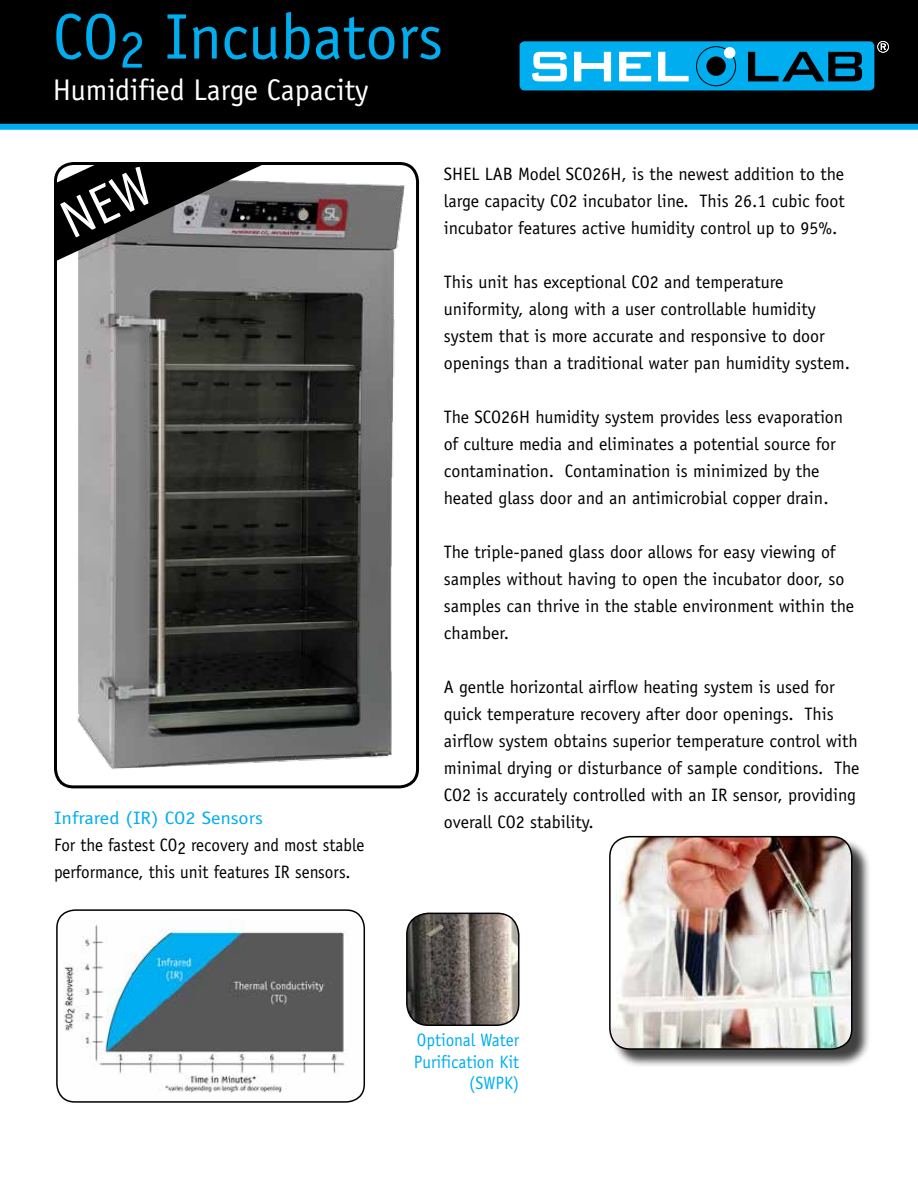
<style>
.page{position:relative;width:918px;height:1188px;background:#fff}
.page>*{position:absolute;margin:0;border:0;box-sizing:border-box;transform-origin:0 0}
.t1{font:64.5px "Officina Sans";color:#00aeef}
.t2{font:30px "Officina Sans";color:#fff}
.t3{font:18px/27px "Officina Sans";color:#000}
.t4{font:18px/27px "Officina Sans";color:#000;scale:.96 1}
.t5{font:18px/21.6px "Officina Sans";color:#00aeef;text-align:right;scale:.96 1}
.t6{font:18px "Officina Sans";color:#00aeef;scale:1.13 1}
</style>
<div class="page">
<img style="left:77px;top:166px;width:341px;height:615px">
<div style="left:54px;top:162px;width:365px;height:626px;border:3px solid #000;border-radius:18px"></div>
<svg style="left:54px;top:162px;width:216px;height:105px;background:#605f60"></svg>
<div style="left:0;top:0;width:918px;height:130px;background:#000"></div>
<img style="left:57px;top:919px;width:303px;height:183px">
<div style="left:56px;top:909px;width:309px;height:194px;border:2px solid #000;border-radius:18px"></div>
<div style="left:611px;top:838px;width:260px;height:230px;background:#000;opacity:.75"></div>
<img style="left:610px;top:837px;width:242px;height:212px">
<div style="left:609px;top:836px;width:244px;height:214px;border:2px solid #000;border-radius:20px"></div>
<div style="left:520px;top:41px;width:354px;height:49px;background:#00aeef;border-radius:5px"></div>
<svg style="left:748px;top:52px;width:114px;height:29px"></svg>
<svg style="left:532px;top:52px;width:157px;height:29px"></svg>
<div style="left:696px;top:46px;width:40px;height:40px;border:1px solid #000;border-radius:50%"></div>
<div style="left:706px;top:56px;width:20px;height:20px;background:#000;border-radius:50%"></div>
<div style="left:724px;top:47px;width:11px;height:12px;background:#fff;border-radius:50%"></div>
<svg style="left:877px;top:41px;width:12px;height:12px"></svg>
<img style="left:407px;top:913px;width:112px;height:112px">
<div style="left:406px;top:913px;width:113px;height:113px;border:2px solid #000;border-radius:22px"></div>
<svg style="left:60px;top:166px;width:95px;height:71px;background:#121212"></svg>
<h1 class="t1" style="left:53px;top:-1px;width:392px">CO<sub>2</sub> Incubators</h1>
<h2 class="t2" style="left:53px;top:72px;width:317px">Humidified Large Capacity</h2>
<p class="t6" style="left:54px;top:807px;width:187px">Infrared (IR) CO2 Sensors</p>
<p class="t4" style="left:54px;top:831px;width:325px">For the fastest CO2 recovery and most stable performance, this unit features IR sensors.</p>
<p class="t3" style="left:444px;top:160px;width:403px;text-align:justify">SHEL LAB Model SCO26H, is the newest addition to the large capacity CO2 incubator line. This 26.1 cubic foot incubator features active humidity control up to 95%.</p>
<p class="t3" style="left:444px;top:268px;width:408px">This unit has exceptional CO2 and temperature uniformity, along with a user controllable humidity system that is more accurate and responsive to door openings than a traditional water pan humidity system.</p>
<p class="t3" style="left:444px;top:403px;width:401px">The SCO26H humidity system provides less evaporation of culture media and eliminates a potential source for contamination. Contamination is minimized by the heated glass door and an antimicrobial copper drain.</p>
<p class="t3" style="left:444px;top:538px;width:412px">The triple-paned glass door allows for easy viewing of samples without having to open the incubator door, so samples can thrive in the stable environment within the chamber.</p>
<p class="t3" style="left:444px;top:673px;width:417px">A gentle horizontal airflow heating system is used for quick temperature recovery after door openings. This airflow system obtains superior temperature control with minimal drying or disturbance of sample conditions. The CO2 is accurately controlled with an IR sensor, providing overall CO2 stability.</p>
<p class="t5" style="left:414px;top:1029px;width:111px">Optional Water<br>Purification Kit (SWPK)</p>
</div>
